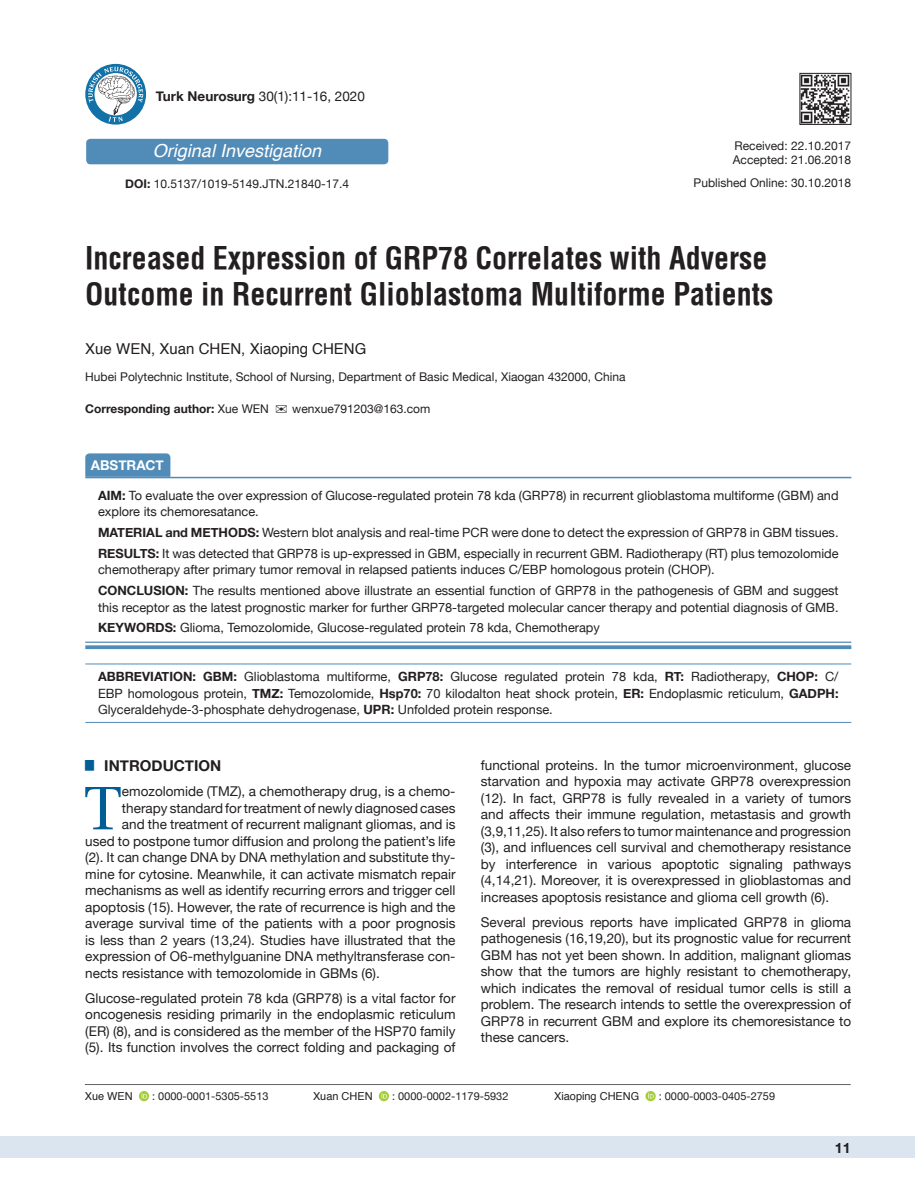
<style>
.page{position:relative;width:915px;height:1191px;background:#fff}
.page>*{position:absolute;margin:0;border:0;box-sizing:border-box;transform-origin:0 0}
.t1{font:61.2px "Utopia";color:#005d95}
.t2{font:700 30px/36px "Helvetica Condens";color:#231f20}
.t3{font:italic 18px "Helvetica";color:#fff}
.t4{font:15px "Helvetica";color:#231f20}
.t5{font:700 15px "Helvetica Neue";color:#231f20}
.t6{font:700 14.25px "Helvetica Neue";color:#231f20}
.t7{font:13.5px/16.5px "Helvetica Neue";color:#231f20;text-align:justify}
.t8{font:700 13.5px "Helvetica Neue";color:#fff}
.t9{font:12.75px/16.5px "Helvetica Neue";color:#231f20}
.t10{font:12px/14.4px "Helvetica Neue";color:#231f20}
.t11{font:700 12px "Helvetica Neue";color:#231f20}
.t12{font:10.95px "Helvetica Neue";color:#231f20}
.t13{font:10.95px "Helvetica";color:#231f20}
.s1{font-weight:700}
.s2{font-weight:400}
</style>
<div class="page">
<div style="left:0;top:1136px;width:914px;height:22px;background:#dbe5f0"></div>
<svg style="left:85px;top:453px;width:85px;height:24px;background:#568fbb"></svg>
<hr style="left:85px;top:477px;width:766px;height:1px;background:#518cb9">
<hr style="left:85px;top:641px;width:766px;height:2px;background:#518cb9">
<svg style="left:85px;top:645px;width:766px;height:4px;background:#5f95be"></svg>
<hr style="left:85px;top:663px;width:766px;height:1px;background:#518cb9">
<hr style="left:85px;top:722px;width:766px;height:1px;background:#518cb9">
<hr style="left:85px;top:1084px;width:765px;height:1px;background:#636366">
<svg style="left:139px;top:1091px;width:10px;height:10px"></svg>
<svg style="left:142px;top:1092px;width:5px;height:6px"></svg>
<svg style="left:378px;top:1091px;width:11px;height:10px"></svg>
<svg style="left:381px;top:1092px;width:6px;height:6px"></svg>
<svg style="left:645px;top:1091px;width:10px;height:10px"></svg>
<svg style="left:648px;top:1092px;width:5px;height:6px"></svg>
<img style="left:801px;top:75px;width:47px;height:48px">
<div style="left:799px;top:73px;width:51px;height:52px;border:1px solid #231f20"></div>
<svg style="left:85px;top:64px;width:61px;height:61px"></svg>
<svg style="left:88px;top:67px;width:55px;height:55px"></svg>
<div style="left:86px;top:139px;width:302px;height:25px;background:#518cb9;border-radius:4px"></div>
<p class="t7" style="left:156px;top:89px;width:210px"><span class="s1">Turk Neurosurg</span> 30(1):11-16, 2020</p>
<h3 class="t3" style="left:153px;top:136px;width:170px">Original Investigation</h3>
<p class="t10" style="left:125px;top:177px;width:225px"><span class="s1">DOI:</span> 10.5137/1019-5149.JTN.21840-17.4</p>
<p class="t10" style="left:732px;top:139px;width:120px">Received: 22.10.2017<br>Accepted: 21.06.2018</p>
<p class="t10" style="left:693px;top:176px;width:159px">Published Online: 30.10.2018</p>
<h2 class="t2" style="left:85px;top:240px;width:689px">Increased Expression of GRP78 Correlates with Adverse<br>Outcome in Recurrent Glioblastoma Multiforme Patients</h2>
<p class="t4" style="left:85px;top:337px;width:282px">Xue WEN, Xuan CHEN, Xiaoping CHENG</p>
<p class="t10" style="left:85px;top:370px;width:541px">Hubei Polytechnic Institute, School of Nursing, Department of Basic Medical, Xiaogan 432000, China</p>
<p class="t11" style="left:85px;top:399px;width:185px">Corresponding author: <span class="s2">Xue WEN</span></p>
<p class="t10" style="left:292px;top:402px;width:140px">wenxue791203@163.com</p>
<p class="t8" style="left:91px;top:455px;width:75px">ABSTRACT</p>
<p class="t9" style="left:98px;top:488px;width:741px"><span class="s1">AIM:</span> To evaluate the over expression of Glucose-regulated protein 78 kda (GRP78) in recurrent glioblastoma multiforme (GBM) and explore its chemoresatance.</p>
<p class="t9" style="left:98px;top:523px;width:741px;line-height:20.7px"><span class="s1">MATERIAL and METHODS:</span> Western blot analysis and real-time PCR were done to detect the expression of GRP78 in GBM tissues.<br><span class="s1">RESULTS:</span> It was detected that GRP78 is up-expressed in GBM, especially in recurrent GBM. Radiotherapy (RT) plus temozolomide</p>
<p class="t9" style="left:98px;top:560px;width:741px;line-height:20.7px">chemotherapy after primary tumor removal in relapsed patients induces C/EBP homologous protein (CHOP).<br><span class="s1">CONCLUSION:</span> The results mentioned above illustrate an essential function of GRP78 in the pathogenesis of GBM and suggest</p>
<p class="t9" style="left:98px;top:597px;width:741px;line-height:20.7px">this receptor as the latest prognostic marker for further GRP78-targeted molecular cancer therapy and potential diagnosis of GMB.<br><span class="s1">KEYWORDS:</span> Glioma, Temozolomide, Glucose-regulated protein 78 kda, Chemotherapy</p>
<p class="t9" style="left:98px;top:669px;width:741px;text-align:justify"><span class="s1">ABBREVIATION: GBM:</span> Glioblastoma multiforme, <span class="s1">GRP78:</span> Glucose regulated protein 78 kda, <span class="s1">RT:</span> Radiotherapy, <span class="s1">CHOP:</span> C/ EBP homologous protein, <span class="s1">TMZ:</span> Temozolomide, <span class="s1">Hsp70:</span> 70 kilodalton heat shock protein, <span class="s1">ER:</span> Endoplasmic reticulum, <span class="s1">GADPH:<br></span>Glyceraldehyde-3-phosphate dehydrogenase, <span class="s1">UPR:</span> Unfolded protein response.</p>
<p class="t5" style="left:85px;top:754px;width:137px"><sup>█</sup> INTRODUCTION</p>
<h1 class="t1" style="left:84px;top:773px;width:39px">T</h1>
<p class="t7" style="left:122px;top:784px;width:335px">emozolomide (TMZ), a chemotherapy drug, is a chemo-</p>
<p class="t7" style="left:122px;top:800px;width:335px">therapy standard for treatment of newly diagnosed cases</p>
<p class="t7" style="left:122px;top:817px;width:335px">and the treatment of recurrent malignant gliomas, and is</p>
<p class="t7" style="left:85px;top:833px;width:371px">used to postpone tumor diffusion and prolong the patient’s life</p>
<p class="t7" style="left:85px;top:850px;width:371px">(2). It can change DNA by DNA methylation and substitute thy-</p>
<p class="t7" style="left:85px;top:866px;width:371px">mine for cytosine. Meanwhile, it can activate mismatch repair</p>
<p class="t7" style="left:85px;top:883px;width:371px">mechanisms as well as identify recurring errors and trigger cell</p>
<p class="t7" style="left:85px;top:899px;width:371px">apoptosis (15). However, the rate of recurrence is high and the</p>
<p class="t7" style="left:85px;top:916px;width:371px">average survival time of the patients with a poor prognosis</p>
<p class="t7" style="left:85px;top:932px;width:371px">is less than 2 years (13,24). Studies have illustrated that the</p>
<p class="t7" style="left:85px;top:949px;width:371px">expression of O6-methylguanine DNA methyltransferase con-</p>
<p class="t7" style="left:85px;top:965px;width:296px">nects resistance with temozolomide in GBMs (6).</p>
<p class="t7" style="left:85px;top:990px;width:371px">Glucose-regulated protein 78 kda (GRP78) is a vital factor for oncogenesis residing primarily in the endoplasmic reticulum (ER) (8), and is considered as the member of the HSP70 family (5). Its function involves the correct folding and packaging of</p>
<p class="t7" style="left:480px;top:757px;width:371px">functional proteins. In the tumor microenvironment, glucose starvation and hypoxia may activate GRP78 overexpression (12). In fact, GRP78 is fully revealed in a variety of tumors and affects their immune regulation, metastasis and growth (3,9,11,25). It also refers to tumor maintenance and progression (3), and influences cell survival and chemotherapy resistance by interference in various apoptotic signaling pathways (4,14,21). Moreover, it is overexpressed in glioblastomas and increases apoptosis resistance and glioma cell growth (6).</p>
<p class="t7" style="left:480px;top:914px;width:371px">Several previous reports have implicated GRP78 in glioma pathogenesis (16,19,20), but its prognostic value for recurrent GBM has not yet been shown. In addition, malignant gliomas show that the tumors are highly resistant to chemotherapy, which indicates the removal of residual tumor cells is still a problem. The research intends to settle the overexpression of GRP78 in recurrent GBM and explore its chemoresistance to these cancers.</p>
<p class="t13" style="left:85px;top:1088px;width:50px">Xue WEN</p>
<p class="t12" style="left:152px;top:1088px;width:118px">: 0000-0001-5305-5513</p>
<p class="t13" style="left:313px;top:1088px;width:61px">Xuan CHEN</p>
<p class="t12" style="left:392px;top:1088px;width:118px">: 0000-0002-1179-5932</p>
<p class="t13" style="left:554px;top:1088px;width:87px">Xiaoping CHENG</p>
<p class="t12" style="left:658px;top:1088px;width:118px">: 0000-0003-0405-2759</p>
<p class="t6" style="left:834px;top:1137px;width:17px">11</p>
</div>
